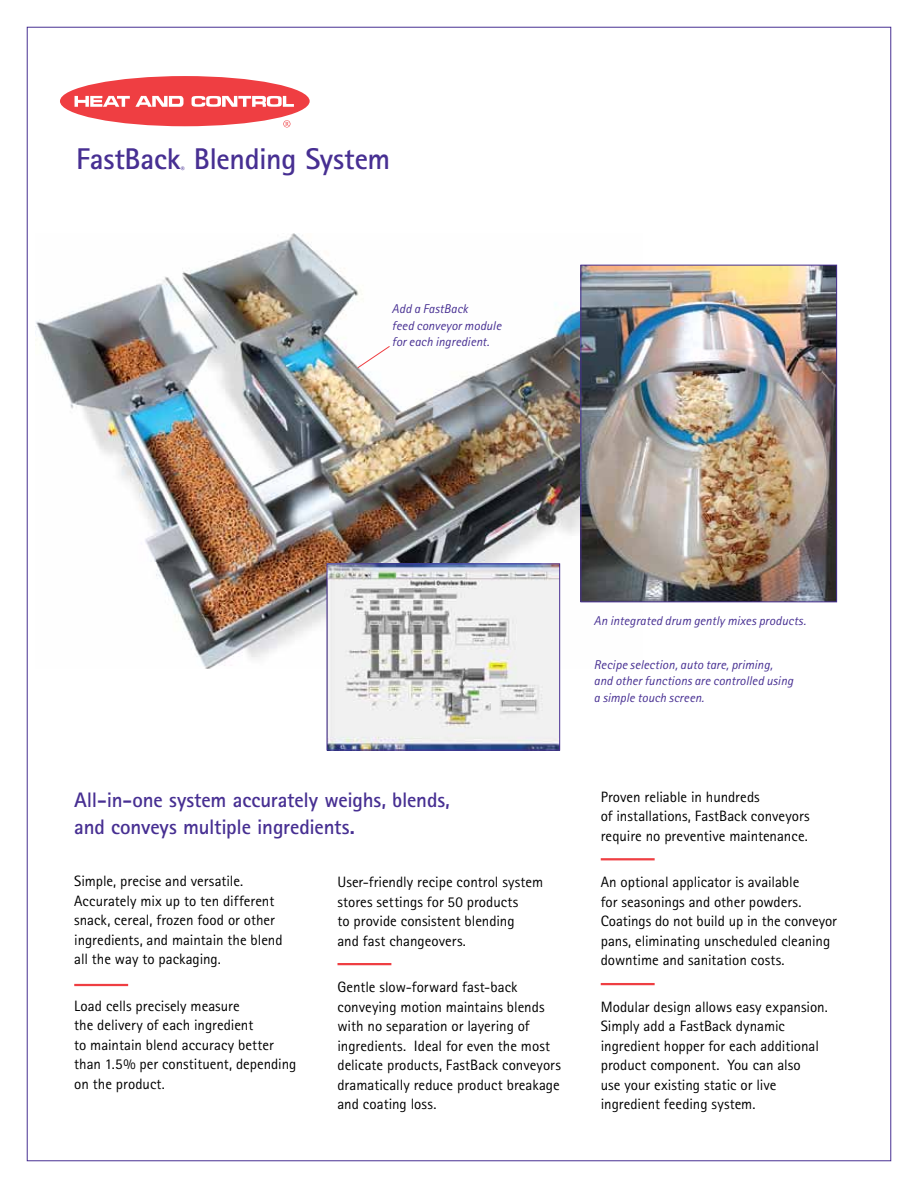
<style>
.page{position:relative;width:918px;height:1188px;background:#fff}
.page>*{position:absolute;margin:0;border:0;box-sizing:border-box;transform-origin:0 0}
.t1{font:700 30px "Rotis Sans Serif";letter-spacing:-.01em;color:#472f92}
.t2{font:700 21px/27px "Rotis Sans Serif";letter-spacing:-.01em;color:#472f92}
.t3{font:15px/19.5px "Rotis Sans Serif";color:#000}
.t4{font:italic 12.75px/16.5px "Rotis Sans Serif";letter-spacing:.005em;color:#472f92}
.t5{font:700 7.8px "Rotis Sans Serif";color:#472f92}
</style>
<div class="page">
<hr style="left:74px;top:984px;width:54px;height:2px;background:#ef3e42">
<div style="left:60px;top:76px;width:250px;height:50px;background:#ef3e42;border-radius:50%"></div>
<svg style="left:75px;top:96px;width:109px;height:11px"></svg>
<svg style="left:283px;top:120px;width:7px;height:7px"></svg>
<svg style="left:191px;top:96px;width:103px;height:11px"></svg>
<hr style="left:601px;top:983px;width:54px;height:2px;background:#ef3e42">
<hr style="left:601px;top:858px;width:54px;height:2px;background:#ef3e42">
<hr style="left:338px;top:963px;width:53px;height:2px;background:#ef3e42">
<img style="left:36px;top:233px;width:607px;height:435px">
<svg style="left:357px;top:345px;width:34px;height:24px"></svg>
<img style="left:582px;top:267px;width:253px;height:333px">
<div style="left:580px;top:265px;width:257px;height:337px;border:1px solid #472f92"></div>
<img style="left:329px;top:566px;width:229px;height:182px">
<div style="left:327px;top:564px;width:233px;height:186px;border:1px solid #472f92"></div>
<h1 class="t1" style="left:76px;top:140px;width:316px">FastBack Blending System</h1>
<p class="t5" style="left:181px;top:164px;width:5px">®</p>
<p class="t4" style="left:392px;top:301px;width:111px">Add a FastBack<br>feed conveyor module for each ingredient.</p>
<p class="t4" style="left:594px;top:613px;width:213px">An integrated drum gently mixes products.</p>
<p class="t4" style="left:594px;top:656px;width:201px">Recipe selection, auto tare, priming, and other functions are controlled using a simple touch screen.</p>
<h2 class="t2" style="left:74px;top:786px;width:377px">All-in-one system accurately weighs, blends, and conveys multiple ingredients.</h2>
<p class="t3" style="left:601px;top:787px;width:211px">Proven reliable in hundreds<br>of installations, FastBack conveyors require no preventive maintenance.</p>
<p class="t3" style="left:601px;top:873px;width:238px">An optional applicator is available<br>for seasonings and other powders.<br>Coatings do not build up in the conveyor pans, eliminating unscheduled cleaning downtime and sanitation costs.</p>
<p class="t3" style="left:601px;top:997px;width:229px">Modular design allows easy expansion.<br>Simply add a FastBack dynamic ingredient hopper for each additional product component. You can also<br>use your existing static or live ingredient feeding system.</p>
<p class="t3" style="left:74px;top:871px;width:210px">Simple, precise and versatile.<br>Accurately mix up to ten different snack, cereal, frozen food or other ingredients, and maintain the blend all the way to packaging.</p>
<p class="t3" style="left:74px;top:996px;width:224px">Load cells precisely measure<br>the delivery of each ingredient<br>to maintain blend accuracy better than 1.5% per constituent, depending on the product.</p>
<p class="t3" style="left:338px;top:872px;width:207px">User-friendly recipe control system stores settings for 50 products<br>to provide consistent blending<br>and fast changeovers.</p>
<p class="t3" style="left:338px;top:977px;width:225px">Gentle slow-forward fast-back conveying motion maintains blends with no separation or layering of ingredients. Ideal for even the most delicate products, FastBack conveyors dramatically reduce product breakage and coating loss.</p>
</div>
